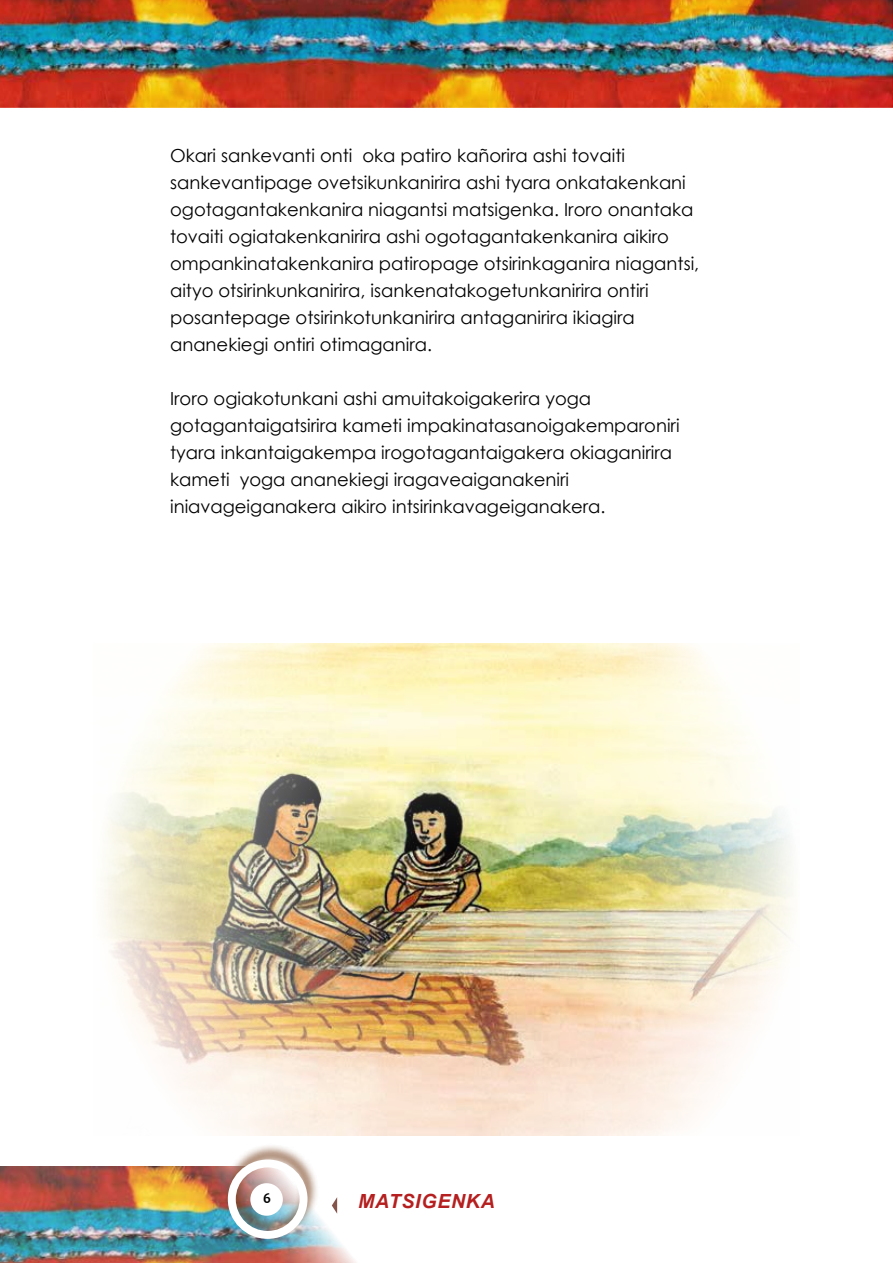
<style>
.page{position:relative;width:893px;height:1263px;background:#fff}
.page>*{position:absolute;margin:0;border:0;box-sizing:border-box;transform-origin:0 0}
.t1{font:italic 700 19.5px "Arial";letter-spacing:.04em;color:#b51f1f}
.t2{font:18px/27px "Century Gothic";color:#000}
.t3{font:700 15px "Candara";color:#000}
</style>
<div class="page">
<img style="left:0;top:1167px;width:356px;height:96px">
<img style="left:0;top:0;width:893px;height:107px">
<svg style="left:332px;top:1197px;width:5px;height:17px"></svg>
<div style="left:223px;top:1143px;width:96px;height:96px;background:#7a4320;opacity:.75"></div>
<img style="left:228px;top:1159px;width:80px;height:80px">
<div style="left:250px;top:1183px;width:33px;height:33px;background:#fff;border-radius:50%"></div>
<img style="left:102px;top:644px;width:691px;height:491px">
<p class="t2" style="left:170px;top:142px;width:531px">Okari sankevanti onti oka patiro kañorira ashi tovaiti sankevantipage ovetsikunkanirira ashi tyara onkatakenkani ogotagantakenkanira niagantsi matsigenka. Iroro onantaka tovaiti ogiatakenkanirira ashi ogotagantakenkanira aikiro ompankinatakenkanira patiropage otsirinkaganira niagantsi, aityo otsirinkunkanirira, isankenatakogetunkanirira ontiri posantepage otsirinkotunkanirira antaganirira ikiagira ananekiegi ontiri otimaganira.</p>
<p class="t2" style="left:170px;top:385px;width:511px">Iroro ogiakotunkani ashi amuitakoigakerira yoga gotagantaigatsirira kameti impakinatasanoigakemparoniri tyara inkantaigakempa irogotagantaigakera okiaganirira kameti yoga ananekiegi iragaveaiganakeniri iniavageiganakera aikiro intsirinkavageiganakera.</p>
<p class="t3" style="left:263px;top:1189px;width:9px">6</p>
<p class="t1" style="left:358px;top:1188px;width:138px">MATSIGENKA</p>
</div>
